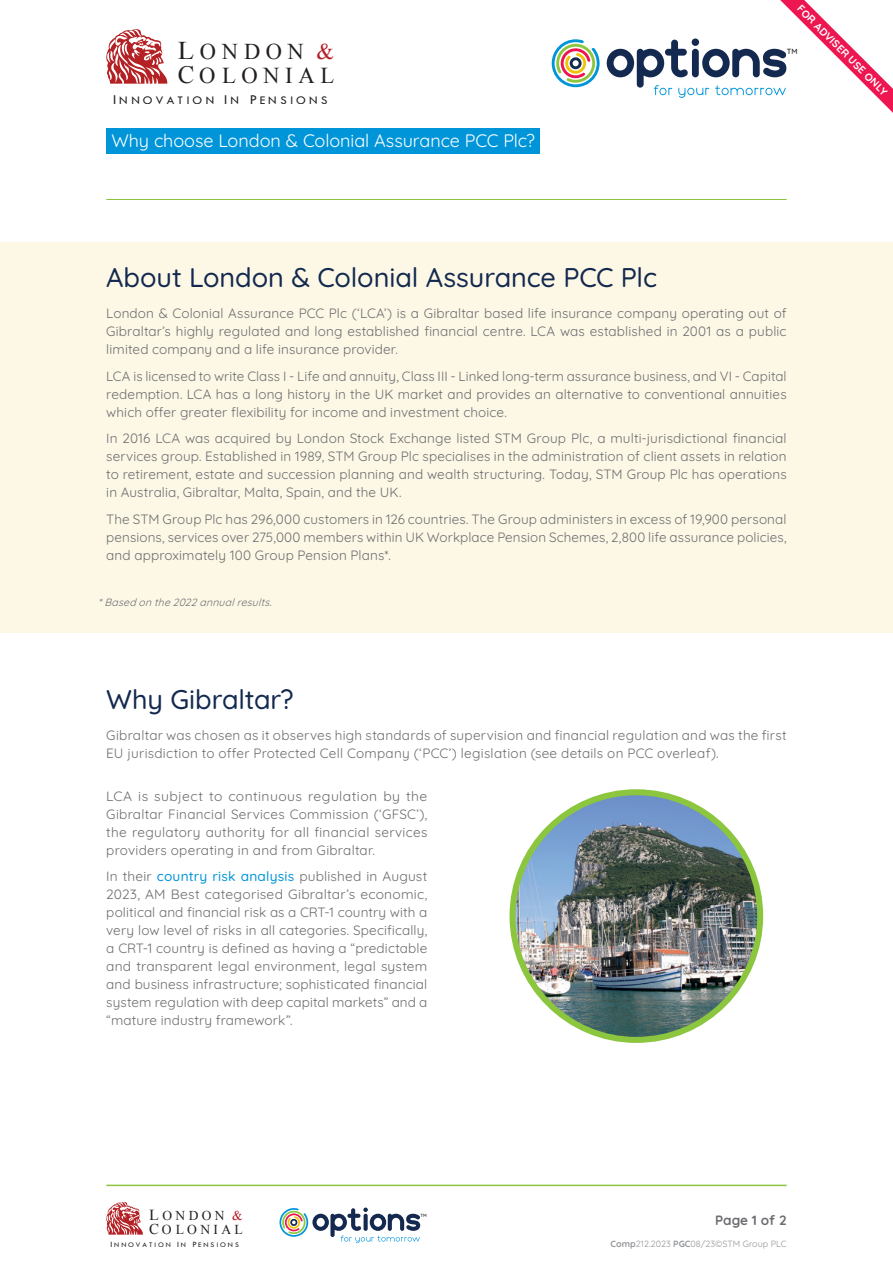
<style>
.page{position:relative;width:893px;height:1263px;background:#fff}
.page>*{position:absolute;margin:0;border:0;box-sizing:border-box;transform-origin:0 0}
.t1{font:500 27px "Quicksand";letter-spacing:-.005em;color:#13294f}
.t2{font:22.65px "Times New Roman";letter-spacing:.245em;color:#231f20}
.t3{font:22.5px "Times New Roman";letter-spacing:.25em;color:#231f20}
.t4{font:18px "Quicksand";letter-spacing:-.005em;color:#fff}
.t5{font:13.65px "Times New Roman";letter-spacing:.245em;color:#231f20}
.t6{font:13.5px/18px "Quicksand";letter-spacing:.01em;color:#6c6d70;text-align:justify}
.t7{font:700 13.5px "Quicksand";letter-spacing:-.005em;color:#6c6d70}
.t8{font:13.5px "Times New Roman";letter-spacing:.25em;color:#231f20}
.t9{font:12px "Tw Cen";letter-spacing:.26em;color:#231f20;scale:1.05 1}
.t10{font:italic 10.5px "Quicksand";color:#6c6d70}
.t11{font:700 10.5px "Quicksand";color:#fff}
.t12{font:9px "Quicksand";color:#939598}
.t13{font:500 7.5px "Quicksand";color:#231f20}
.t14{font:7.2px "Tw Cen";letter-spacing:.26em;color:#231f20;scale:1.05 1}
.t15{font:500 4.5px "Quicksand";color:#231f20}
.s1{font-size:25.5px}
.s2{color:#b61f27}
.s3{font-size:24.9px}
.s4{font-size:13.95px}
.s5{font-weight:500;color:#0095d9}
.s6{font-size:15.3px}
.s7{font-size:15px}
.s8{font-size:8.4px}
.s9{font-weight:700}
</style>
<div class="page">
<div style="left:106px;top:128px;width:434px;height:26px;background:#0095d9"></div>
<hr style="left:106px;top:1184px;width:681px;height:2px;background:#8bc63e">
<svg style="left:279px;top:1207px;width:141px;height:36px"></svg>
<div style="left:290px;top:1219px;width:7px;height:7px;border:2px solid #13294f;border-radius:50%"></div>
<svg style="left:106px;top:1202px;width:37px;height:32px"></svg>
<hr style="left:106px;top:199px;width:681px;height:1px;background:#8bc63e">
<svg style="left:552px;top:39px;width:48px;height:49px"></svg>
<div style="left:570px;top:57px;width:12px;height:12px;border:3px solid #13294f;border-radius:50%"></div>
<svg style="left:106px;top:29px;width:61px;height:55px"></svg>
<svg style="left:607px;top:0;width:286px;height:113px"></svg>
<div style="left:0;top:242px;width:893px;height:390px;background:#fdf8e6"></div>
<img style="left:512px;top:792px;width:248px;height:248px;border-radius:124px">
<div style="left:509px;top:789px;width:254px;height:254px;border:6px solid #8bc63e;border-radius:50%"></div>
<p class="t11" style="left:805px;top:1px;width:124px;rotate:45deg">FOR ADVISER USE ONLY</p>
<h3 class="t3" style="left:178px;top:36px;width:158px"><span class="s1">L</span>ONDON <span class="s2">&amp;</span></h3>
<p class="t13" style="left:787px;top:46px;width:12px">TM</p>
<h2 class="t2" style="left:178px;top:60px;width:158px"><span class="s3">C</span>OLONIAL</h2>
<p class="t9" style="left:113px;top:92px;width:206px"><span class="s4">I</span>NNOVATION <span class="s4">I</span>N <span class="s4">P</span>ENSIONS</p>
<h3 class="t4" style="left:112px;top:127px;width:425px">Why choose London &amp; Colonial Assurance PCC Plc?</h3>
<h1 class="t1" style="left:106px;top:257px;width:552px">About London &amp; Colonial Assurance PCC Plc</h1>
<p class="t6" style="left:106px;top:303px;width:682px">London &amp; Colonial Assurance PCC Plc (‘LCA’) is a Gibraltar based life insurance company operating out of Gibraltar’s highly regulated and long established financial centre. LCA was established in 2001 as a public limited company and a life insurance provider.</p>
<p class="t6" style="left:106px;top:365px;width:682px">LCA is licensed to write Class I - Life and annuity, Class III - Linked long-term assurance business, and VI - Capital redemption. LCA has a long history in the UK market and provides an alternative to conventional annuities which offer greater flexibility for income and investment choice.</p>
<p class="t6" style="left:106px;top:428px;width:682px">In 2016 LCA was acquired by London Stock Exchange listed STM Group Plc, a multi-jurisdictional financial services group. Established in 1989, STM Group Plc specialises in the administration of client assets in relation to retirement, estate and succession planning and wealth structuring. Today, STM Group Plc has operations in Australia, Gibraltar, Malta, Spain, and the UK.</p>
<p class="t6" style="left:106px;top:508px;width:682px">The STM Group Plc has 296,000 customers in 126 countries. The Group administers in excess of 19,900 personal pensions, services over 275,000 members within UK Workplace Pension Schemes, 2,800 life assurance policies, and approximately 100 Group Pension Plans*.</p>
<p class="t10" style="left:98px;top:594px;width:179px">*Basedonthe2022annualresults.</p>
<h1 class="t1" style="left:106px;top:679px;width:189px">Why Gibraltar?</h1>
<p class="t6" style="left:106px;top:725px;width:682px">Gibraltar was chosen as it observes high standards of supervision and financial regulation and was the first<br>EU jurisdiction to offer Protected Cell Company (‘PCC’) legislation (see details on PCC overleaf).</p>
<p class="t6" style="left:106px;top:786px;width:323px">LCA is subject to continuous regulation by the Gibraltar Financial Services Commission (‘GFSC’), the regulatory authority for all financial services providers operating in and from Gibraltar.</p>
<p class="t6" style="left:106px;top:866px;width:323px">In their <span class="s5">country risk analysis</span> published in August 2023, AM Best categorised Gibraltar’s economic, political and financial risk as a CRT-1 country with a very low level of risks in all categories. Specifically, a CRT-1 country is defined as having a “predictable and transparent legal environment, legal system and business infrastructure; sophisticated financial system regulation with deep capital markets” and a “mature industry framework”.</p>
<p class="t8" style="left:149px;top:1206px;width:95px"><span class="s6">L</span>ONDON <span class="s2">&amp;</span></p>
<p class="t15" style="left:420px;top:1212px;width:8px">TM</p>
<p class="t5" style="left:149px;top:1220px;width:95px"><span class="s7">C</span>OLONIAL</p>
<p class="t14" style="left:110px;top:1240px;width:124px"><span class="s8">I</span>NNOVATION <span class="s8">I</span>N <span class="s8">P</span>ENSIONS</p>
<p class="t7" style="left:715px;top:1210px;width:73px">Page 1 of 2</p>
<p class="t12" style="left:610px;top:1237px;width:178px"><span class="s9">Comp</span>212.2023 <span class="s9">PGC</span>08/23©STM Group PLC</p>
</div>
